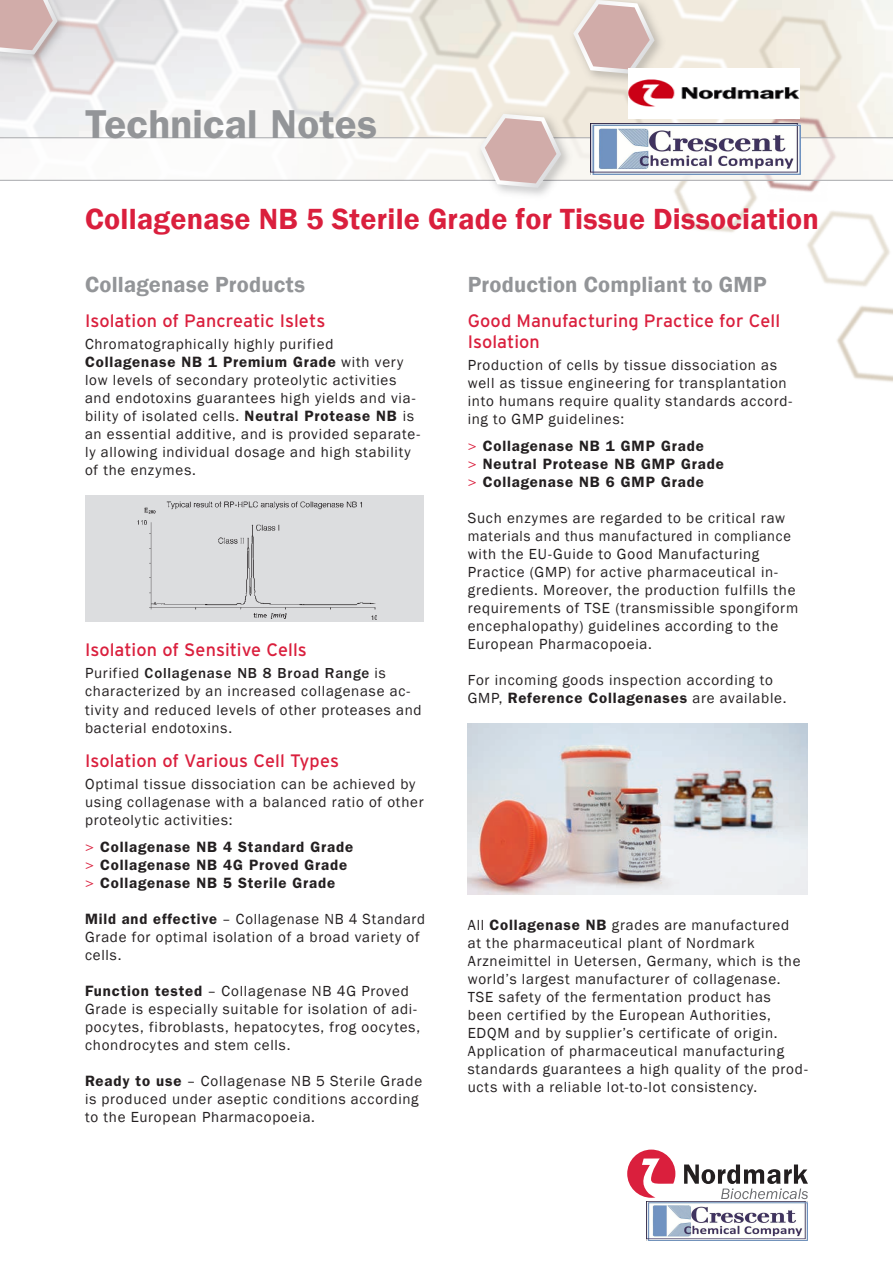
<style>
.page{position:relative;width:893px;height:1263px;background:#fff}
.page>*{position:absolute;margin:0;border:0;box-sizing:border-box;transform-origin:0 0}
.t1{font:40.5px "Franklin Gothic LT Pro Dm";letter-spacing:.005em;color:#939598}
.t2{font:600 30px "Franklin Gothic";letter-spacing:.01em;color:#da1f3d}
.t3{font:600 22.5px "Franklin Gothic";letter-spacing:.01em;color:#939598}
.t4{font:18px/21.6px "Interstate";letter-spacing:.005em;color:#da1f3d}
.t5{font:15px/18px "Franklin Gothic";letter-spacing:.05em;color:#231f20}
.t6{font:15px/18px "Franklin Gothic LT Pro Dm";letter-spacing:.055em;color:#231f20}
.t7{font:500 15px "Franklin Gothic LT Pro";letter-spacing:.055em;color:#231f20}
.s1{font-family:"Franklin Gothic"}
.s2{font-family:"Franklin Gothic LT Pro Dm"}
.s3{font-family:"Franklin Gothic";font-weight:400}
.s4{font-family:"Franklin Gothic LT Pro";color:#da1f3d}
</style>
<div class="page">
<img style="left:38px;top:8px;width:64px;height:71px">
<img style="left:32px;top:79px;width:64px;height:58px">
<img style="left:96px;top:49px;width:6px;height:88px">
<img style="left:555px;top:32px;width:49px;height:105px">
<img style="left:604px;top:2px;width:190px;height:121px">
<img style="left:699px;top:62px;width:104px;height:41px">
<img style="left:803px;top:18px;width:90px;height:119px">
<img style="left:810px;top:181px;width:80px;height:72px">
<img style="left:292px;top:0;width:64px;height:101px">
<img style="left:300px;top:0;width:65px;height:67px">
<img style="left:810px;top:253px;width:83px;height:129px">
<img style="left:102px;top:0;width:190px;height:137px">
<img style="left:356px;top:10px;width:115px;height:127px">
<img style="left:365px;top:0;width:190px;height:112px">
<img style="left:621px;top:103px;width:189px;height:149px">
<img style="left:564px;top:0;width:106px;height:90px">
<svg style="left:573px;top:0;width:82px;height:74px;background:#dbc4bf"></svg>
<img style="left:0;top:0;width:73px;height:70px">
<svg style="left:0;top:0;width:58px;height:55px;background:#d3b8b7"></svg>
<div style="left:0;top:138px;width:893px;height:42px;background:#fff"></div>
<hr style="left:0;top:137px;width:893px;height:1px;background:#a8a9ad">
<hr style="left:0;top:180px;width:893px;height:1px;background:#a8a9ad">
<div style="left:85px;top:496px;width:339px;height:126px;background:#dcdddf"></div>
<img style="left:137px;top:501px;width:240px;height:119px">
<img style="left:468px;top:724px;width:340px;height:170px">
<img style="left:471px;top:105px;width:106px;height:90px">
<svg style="left:480px;top:114px;width:81px;height:74px;background:#dcc6c3"></svg>
<svg style="left:627px;top:1149px;width:48px;height:49px"></svg>
<svg style="left:684px;top:1164px;width:124px;height:35px"></svg>
<img style="left:590px;top:123px;width:211px;height:52px">
<img style="left:628px;top:69px;width:171px;height:50px">
<img style="left:647px;top:1202px;width:160px;height:38px">
<h1 class="t1" style="left:85px;top:100px;width:294px">Technical Notes</h1>
<h2 class="t2" style="left:85px;top:200px;width:735px">Collagenase NB 5 Sterile Grade for Tissue Dissociation</h2>
<h3 class="t3" style="left:85px;top:271px;width:222px">Collagenase Products</h3>
<p class="t4" style="left:85px;top:309px;width:242px">Isolation of Pancreatic Islets</p>
<p class="t5" style="left:85px;top:335px;width:250px">Chromatographically highly purified</p>
<p class="t6" style="left:85px;top:353px;width:320px">Collagenase NB 1 Premium Grade <span class="s1">with very</span></p>
<p class="t5" style="left:85px;top:371px;width:337px">low levels of secondary proteolytic activities and endotoxins guarantees high yields and via&shy;bility of isolated cells. <span class="s2">Neutral Protease NB</span> is an essential additive, and is provided separate&shy;ly allowing individual dosage and high stability of the enzymes.</p>
<p class="t4" style="left:85px;top:639px;width:223px">Isolation of Sensitive Cells</p>
<p class="t7" style="left:85px;top:665px;width:302px"><span class="s3">Purified</span> Collagenase NB 8 Broad Range <span class="s3">is</span></p>
<p class="t5" style="left:85px;top:683px;width:338px">characterized by an increased collagenase ac&shy;tivity and reduced levels of other proteases and bacterial endotoxins.</p>
<p class="t4" style="left:85px;top:749px;width:255px">Isolation of Various Cell Types</p>
<p class="t5" style="left:85px;top:775px;width:340px">Optimal tissue dissociation can be achieved by using collagenase with a balanced ratio of other proteolytic activities:</p>
<p class="t6" style="left:85px;top:837px;width:270px"><span class="s4">&gt;</span> Collagenase NB 4 Standard Grade <span class="s4">&gt;</span> Collagenase NB 4G Proved Grade <span class="s4">&gt;</span> Collagenase NB 5 Sterile Grade</p>
<p class="t5" style="left:85px;top:910px;width:341px"><span class="s2">Mild and effective</span> – Collagenase NB 4 Standard<br>Grade for optimal isolation of a broad variety of cells.</p>
<p class="t5" style="left:85px;top:982px;width:337px"><span class="s2">Function tested</span> – Collagenase NB 4G Proved Grade is especially suitable for isolation of adi&shy;pocytes, fibroblasts, hepatocytes, frog oocytes, chondrocytes and stem cells.</p>
<p class="t5" style="left:85px;top:1072px;width:339px"><span class="s2">Ready to use</span> – Collagenase NB 5 Sterile Grade is produced under aseptic conditions according to the European Pharmacopoeia.</p>
<h3 class="t3" style="left:468px;top:271px;width:300px">Production Compliant to GMP</h3>
<p class="t4" style="left:468px;top:309px;width:314px">Good Manufacturing Practice for Cell<br>Isolation</p>
<p class="t5" style="left:468px;top:357px;width:326px">Production of cells by tissue dissociation as well as tissue engineering for transplantation into humans require quality standards accord&shy;ing to GMP guidelines:</p>
<p class="t6" style="left:468px;top:437px;width:258px"><span class="s4">&gt;</span> Collagenase NB 1 GMP Grade<br><span class="s4">&gt;</span> Neutral Protease NB GMP Grade <span class="s4">&gt;</span> Collagenase NB 6 GMP Grade</p>
<p class="t5" style="left:468px;top:509px;width:332px">Such enzymes are regarded to be critical raw materials and thus manufactured in compliance with the EU-Guide to Good Manufacturing Practice (GMP) for active pharmaceutical in&shy;gredients. Moreover, the production fulfills the requirements of TSE (transmissible spongiform encephalopathy) guidelines according to the European Pharmacopoeia.</p>
<p class="t5" style="left:468px;top:671px;width:307px">For incoming goods inspection according to</p>
<p class="t6" style="left:468px;top:689px;width:320px"><span class="s1">GMP,</span> Reference Collagenases <span class="s1">are available.</span></p>
<p class="t5" style="left:468px;top:916px;width:341px">All <span class="s2">Collagenase NB</span> grades are manufactured<br>at the pharmaceutical plant of Nordmark Arzneimittel in Uetersen, Germany, which is the world’s largest manufacturer of collagenase.<br>TSE safety of the fermentation product has been certified by the European Authorities, EDQM and by supplier’s certificate of origin.<br>Application of pharmaceutical manufacturing standards guarantees a high quality of the prod&shy;ucts with a reliable lot-to-lot consistency.</p>
</div>
